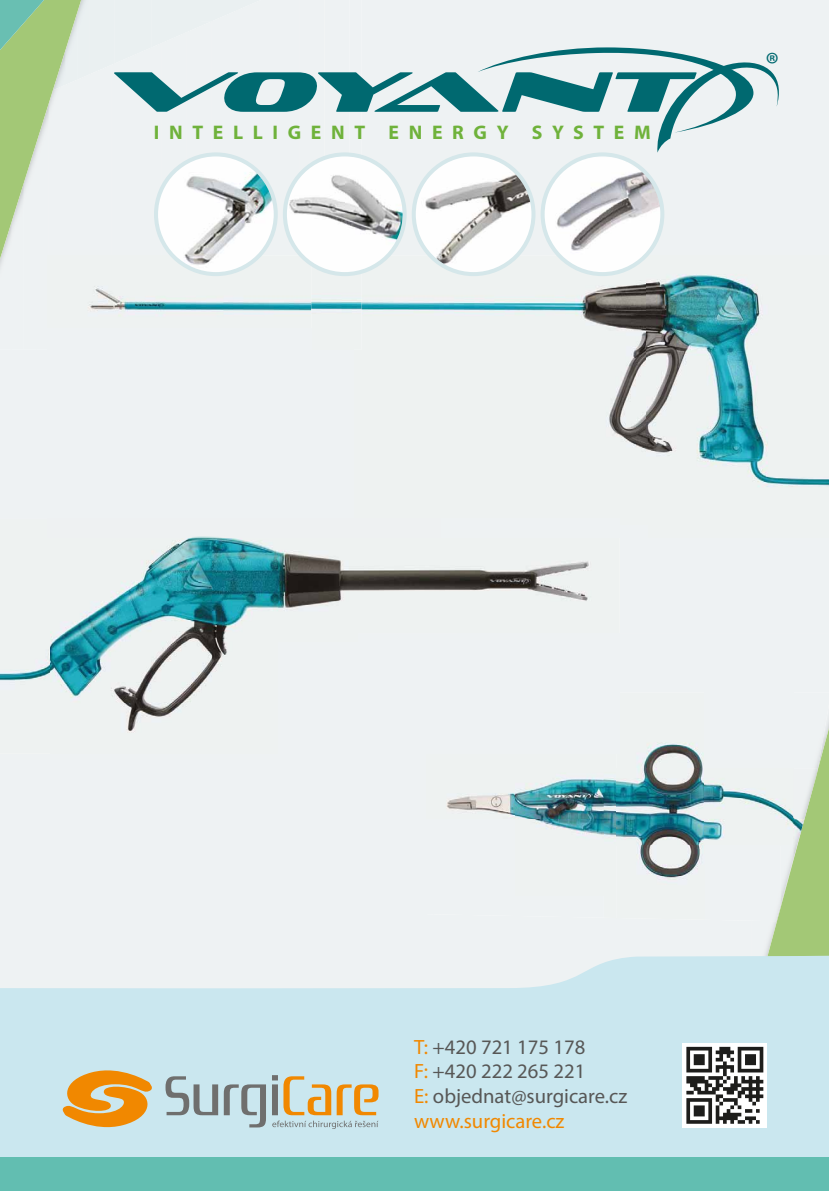
<style>
.page{position:relative;width:829px;height:1191px;background:#fff}
.page>*{position:absolute;margin:0;border:0;box-sizing:border-box;transform-origin:0 0}
.t1{font:32.55px "Myriad Pro";color:#006970}
.t2{font:20.65px/24.8px "Myriad Pro";color:#575756}
.t3{font:700 19.78px "Myriad Pro";letter-spacing:.49em;color:#6fb23b}
.s1{color:#f18800}
</style>
<div class="page">
<div style="left:0;top:0;width:828px;height:955px;background:#eef2f3"></div>
<div style="left:324px;top:0;width:37px;height:154px;background:#eef2f3"></div>
<div style="left:249px;top:0;width:75px;height:255px;background:#eef2f3"></div>
<img style="left:211px;top:10px;width:38px;height:154px">
<img style="left:186px;top:26px;width:25px;height:136px">
<img style="left:161px;top:33px;width:25px;height:222px">
<div style="left:136px;top:153px;width:25px;height:102px;background:#eef2f3"></div>
<div style="left:111px;top:69px;width:25px;height:186px;background:#eef2f3"></div>
<div style="left:89px;top:69px;width:22px;height:186px;background:#eef2f3"></div>
<img style="left:36px;top:338px;width:12px;height:12px">
<img style="left:24px;top:338px;width:12px;height:12px">
<img style="left:11px;top:338px;width:13px;height:12px">
<img style="left:0;top:338px;width:11px;height:12px">
<img style="left:201px;top:0;width:62px;height:10px">
<img style="left:164px;top:0;width:37px;height:33px">
<img style="left:152px;top:0;width:12px;height:47px">
<img style="left:139px;top:0;width:13px;height:47px">
<img style="left:127px;top:0;width:12px;height:47px">
<img style="left:115px;top:0;width:12px;height:47px">
<img style="left:102px;top:0;width:13px;height:69px">
<img style="left:90px;top:0;width:12px;height:74px">
<img style="left:89px;top:0;width:1px;height:80px">
<img style="left:201px;top:10px;width:37px;height:12px">
<svg style="left:201px;top:21px;width:11px;height:5px"></svg>
<img style="left:164px;top:33px;width:21px;height:9px">
<svg style="left:0;top:0;width:89px;height:338px;background:#cde0c3"></svg>
<div style="left:619px;top:633px;width:209px;height:59px;background:#eef2f3"></div>
<div style="left:358px;top:753px;width:75px;height:202px;background:#eef2f3"></div>
<div style="left:433px;top:918px;width:178px;height:37px;background:#eef2f3"></div>
<div style="left:611px;top:918px;width:98px;height:37px;background:#eef2f3"></div>
<img style="left:828px;top:683px;width:1px;height:45px">
<svg style="left:709px;top:640px;width:119px;height:315px;background:#cfe0bf"></svg>
<svg style="left:114px;top:47px;width:666px;height:106px;background:#b9d4d6"></svg>
<img style="left:354px;top:255px;width:292px;height:270px">
<img style="left:646px;top:255px;width:182px;height:282px">
<div style="left:48px;top:350px;width:306px;height:169px;background:#eef2f3"></div>
<img style="left:619px;top:525px;width:28px;height:12px">
<img style="left:48px;top:255px;width:263px;height:95px">
<img style="left:311px;top:274px;width:50px;height:76px">
<div style="left:0;top:519px;width:51px;height:234px;background:#eef2f1"></div>
<img style="left:51px;top:537px;width:227px;height:216px">
<img style="left:278px;top:537px;width:341px;height:105px">
<div style="left:278px;top:642px;width:80px;height:111px;background:#eef2f3"></div>
<div style="left:358px;top:633px;width:99px;height:66px;background:#eef2f3"></div>
<div style="left:457px;top:633px;width:162px;height:59px;background:#eef2f3"></div>
<div style="left:358px;top:699px;width:69px;height:54px;background:#eef2f3"></div>
<div style="left:48px;top:519px;width:571px;height:18px;background:#eef1f2"></div>
<div style="left:616px;top:692px;width:212px;height:76px;background:#eef2f3"></div>
<img style="left:427px;top:753px;width:189px;height:165px">
<img style="left:616px;top:768px;width:177px;height:77px">
<img style="left:793px;top:768px;width:24px;height:51px">
<img style="left:793px;top:819px;width:11px;height:41px">
<img style="left:616px;top:845px;width:88px;height:74px">
<div style="left:704px;top:845px;width:76px;height:76px;background:#eef2f3"></div>
<img style="left:780px;top:845px;width:13px;height:60px">
<img style="left:806px;top:771px;width:11px;height:39px">
<div style="left:427px;top:692px;width:192px;height:61px;background:#eef2f3"></div>
<svg style="left:0;top:955px;width:828px;height:202px;background:#cfe8ef"></svg>
<div style="left:0;top:1157px;width:828px;height:34px;background:#62beb1"></div>
<img style="left:285px;top:154px;width:119px;height:120px">
<div style="left:283px;top:152px;width:123px;height:124px;border:4px solid #d5e7ea;border-radius:50%"></div>
<img style="left:156px;top:154px;width:120px;height:120px;border-radius:50%">
<div style="left:154px;top:152px;width:124px;height:124px;border:4px solid #d5e7ea;border-radius:50%"></div>
<img style="left:413px;top:154px;width:120px;height:120px;border-radius:50%">
<div style="left:411px;top:152px;width:124px;height:124px;border:4px solid #d5e7ea;border-radius:50%"></div>
<img style="left:542px;top:154px;width:120px;height:120px;border-radius:50%">
<div style="left:540px;top:152px;width:124px;height:124px;border:4px solid #d5e7ea;border-radius:50%"></div>
<svg style="left:59px;top:1064px;width:97px;height:69px;background:#ddb778"></svg>
<svg style="left:165px;top:1076px;width:53px;height:39px;background:#a8babe"></svg>
<svg style="left:224px;top:1084px;width:42px;height:43px;background:#a5b6bb"></svg>
<svg style="left:272px;top:1075px;width:106px;height:54px;background:#ccc9b0"></svg>
<div style="left:682px;top:1043px;width:84px;height:84px;background:#fff"></div>
<svg style="left:686px;top:996px;width:142px;height:161px;background:#baced3"></svg>
<p class="t3" style="left:154px;top:121px;width:498px">INTELLIGENT ENERGY SYSTEM</p>
<h1 class="t1" style="left:765px;top:44px;width:15px">®</h1>
<p class="t2" style="left:414px;top:1036px;width:214px"><span class="s1">T:</span> +420 721 175 178<br><span class="s1">F:</span> +420 222 265 221<br><span class="s1">E:</span> objednat@surgicare.cz <span class="s1">www.surgicare.cz</span></p>
</div>
